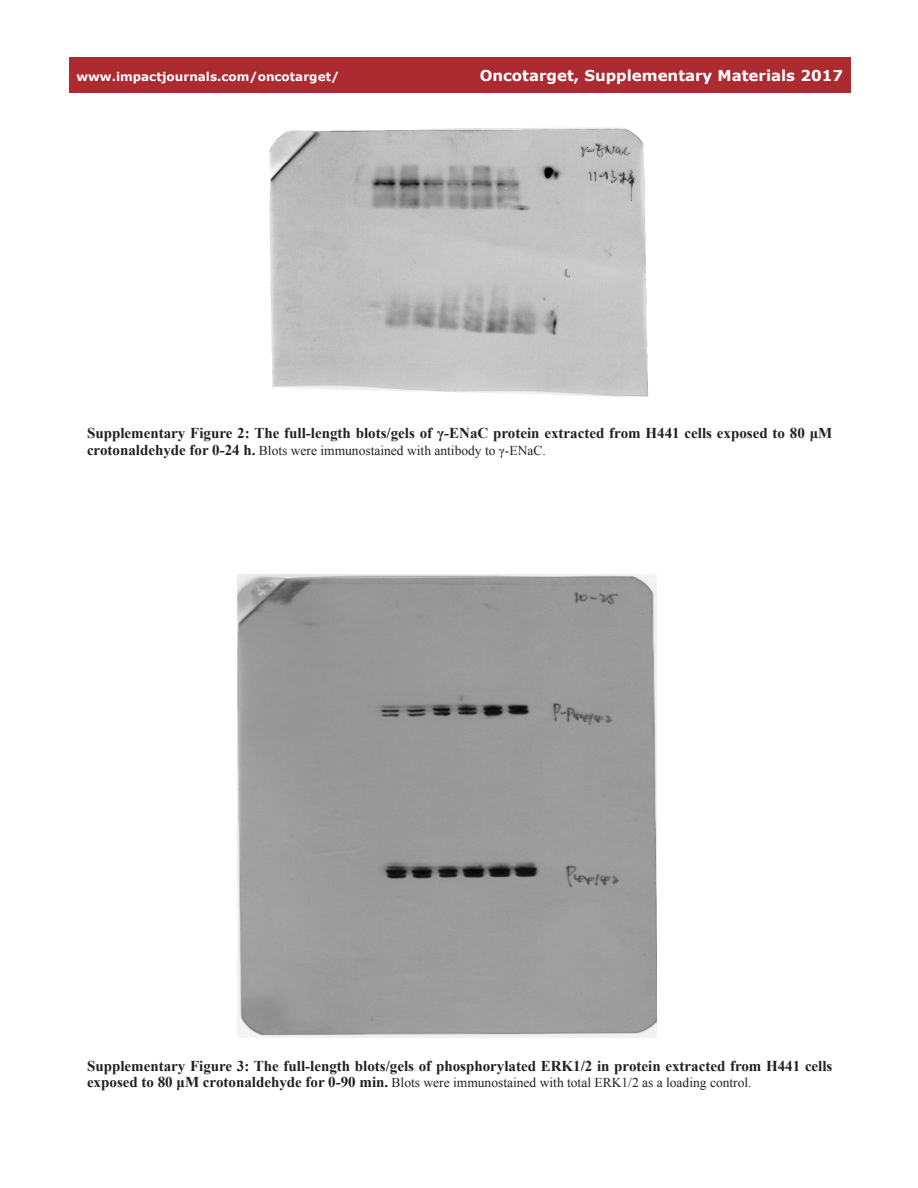
<style>
.page{position:relative;width:918px;height:1188px;background:#fff}
.page>*{position:absolute;margin:0;border:0;box-sizing:border-box;transform-origin:0 0}
.figuretext{font:700 15px "Times New Roman";color:#231f20}
.t1{font:700 15px "Verdana";color:#fff}
.figuretext-2{font:13.5px "Times New Roman";color:#231f20}
.t2{font:700 12px "Verdana";color:#fff}
.s1{font-weight:700;font-size:15px}
</style>
<div class="page">
<div style="left:69px;top:57px;width:781px;height:36px;background:#ac2b31"></div>
<img style="left:269px;top:127px;width:380px;height:270px">
<img style="left:237px;top:575px;width:419px;height:463px">
<p class="t2" style="left:76px;top:68px;width:264px">www.impactjournals.com/oncotarget/</p>
<p class="t1" style="left:480px;top:65px;width:365px">Oncotarget, Supplementary Materials 2017</p>
<p class="figuretext" style="left:87px;top:423px;width:747px">Supplementary Figure 2: The full-length blots/gels of γ-ENaC protein extracted from H441 cells exposed to 80 μM</p>
<p class="figuretext-2" style="left:87px;top:441px;width:460px"><span class="s1">crotonaldehyde for 0-24 h.</span> Blots were immunostained with antibody to γ-ENaC.</p>
<p class="figuretext" style="left:87px;top:1056px;width:747px">Supplementary Figure 3: The full-length blots/gels of phosphorylated ERK1/2 in protein extracted from H441 cells</p>
<p class="figuretext-2" style="left:87px;top:1074px;width:666px"><span class="s1">exposed to 80 μM crotonaldehyde for 0-90 min.</span> Blots were immunostained with total ERK1/2 as a loading control.</p>
</div>
